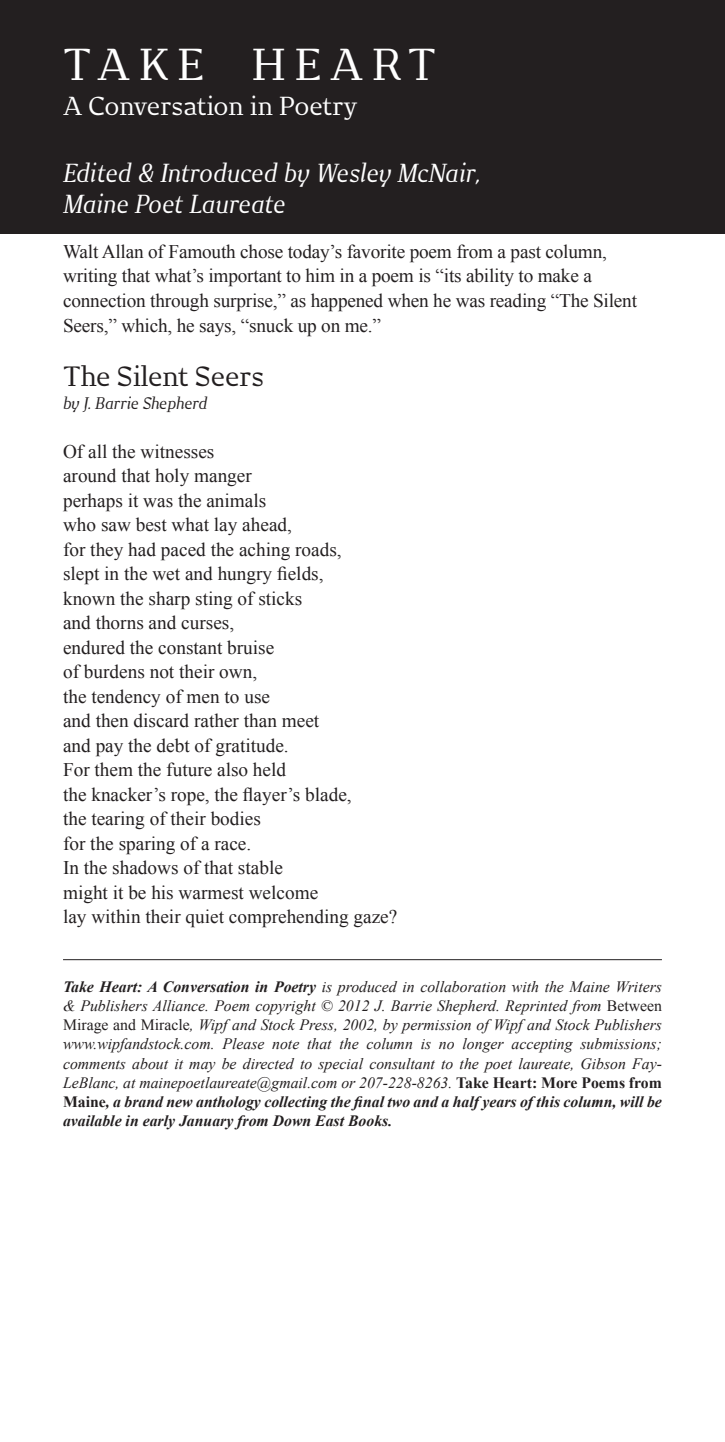
<style>
.page{position:relative;width:725px;height:1442px;background:#fff}
.page>*{position:absolute;margin:0;border:0;box-sizing:border-box;transform-origin:0 0}
.t1{font:42px "New June Serif";letter-spacing:.21em;color:#fff}
.t2{font:26.25px "New June Serif";color:#231f20}
.t3{font:italic 24.5px/31.5px "New June Serif";letter-spacing:-.02em;color:#fff}
.t4{font:24.5px "New June Serif";color:#fff}
.t5{font:19.25px/24.5px "Times New Roman";color:#231f20}
.t6{font:italic 15.75px/19.2px "Times New Roman";color:#231f20;text-align:justify}
.t7{font:italic 15.75px "New June Serif";color:#231f20}
.s1{font-weight:700}
.s2{font-style:normal}
.s3{font-weight:700;font-style:normal}
</style>
<div class="page">
<div style="left:0;top:0;width:724px;height:233px;background:#231f20"></div>
<hr style="left:63px;top:959px;width:599px;height:1px;background:#231f20">
<h1 class="t1" style="left:63px;top:39px;width:374px">TAKE HEART</h1>
<p class="t4" style="left:63px;top:91px;width:296px">A Conversation in Poetry</p>
<p class="t3" style="left:63px;top:156px;width:419px">Edited &amp; Introduced by Wesley McNair,<br>Maine Poet Laureate</p>
<p class="t5" style="left:63px;top:239px;width:575px">Walt Allan of Famouth chose today’s favorite poem from a past column, writing that what’s important to him in a poem is “its ability to make a connection through surprise,” as happened when he was reading “The Silent Seers,” which, he says, “snuck up on me.”</p>
<h2 class="t2" style="left:63px;top:360px;width:203px">The Silent Seers</h2>
<p class="t7" style="left:63px;top:393px;width:146px">by J. Barrie Shepherd</p>
<p class="t5" style="left:63px;top:438px;width:336px">Of all the witnesses<br>around that holy manger<br>perhaps it was the animals<br>who saw best what lay ahead,<br>for they had paced the aching roads,<br>slept in the wet and hungry fields,<br>known the sharp sting of sticks<br>and thorns and curses,<br>endured the constant bruise<br>of burdens not their own,<br>the tendency of men to use<br>and then discard rather than meet<br>and pay the debt of gratitude.<br>For them the future also held<br>the knacker’s rope, the flayer’s blade,<br>the tearing of their bodies<br>for the sparing of a race.<br>In the shadows of that stable<br>might it be his warmest welcome<br>lay within their quiet comprehending gaze?</p>
<p class="t6" style="left:63px;top:976px;width:600px"><span class="s1">Take Heart: A Conversation in Poetry</span> is produced in collaboration with the Maine Writers &amp; Publishers Alliance. Poem copyright © 2012 J. Barrie Shepherd. Reprinted from <span class="s2">Between Mirage and Miracle</span>, Wipf and Stock Press, 2002, by permission of Wipf and Stock Publishers www.wipfandstock.com. Please note that the column is no longer accepting submissions; comments about it may be directed to special consultant to the poet laureate, Gibson Fay-LeBlanc, at mainepoetlaureate@gmail.com or 207-228-8263. <span class="s3">Take Heart: More Poems from Maine</span><span class="s1">, a brand new anthology collecting the final two and a half years of this column, will be available in early January from Down East Books.</span></p>
</div>
